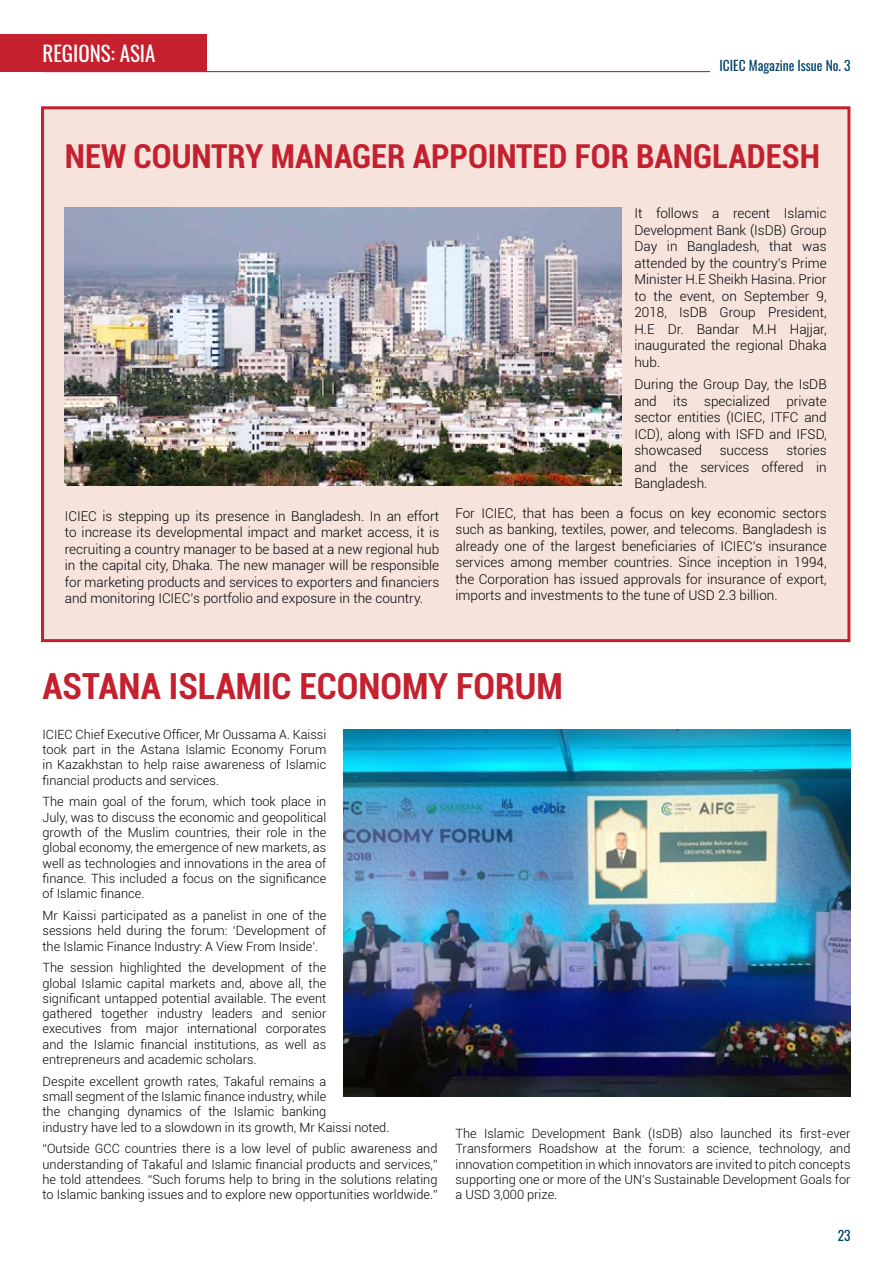
<style>
.page{position:relative;width:893px;height:1263px;background:#fff}
.page>*{position:absolute;margin:0;border:0;box-sizing:border-box;transform-origin:0 0}
.t1{font:700 condensed 36px "Roboto";color:#c4202e}
.t2{font:700 condensed 33px "Roboto";color:#c4202e}
.t3{font:21px "Oswald";color:#fff}
.t4{font:300 13.5px/16.5px "Roboto";color:#000;text-align:justify}
.t5{font:13.5px "Oswald";color:#004165}
.t6{font:300 12.75px/15.3px "Roboto";color:#000;text-align:justify}
</style>
<div class="page">
<div style="left:41px;top:106px;width:809px;height:536px;background:#f5e3dc;border:3px solid #c4202e"></div>
<div style="left:0;top:34px;width:206px;height:38px;background:#c4202e"></div>
<img style="left:343px;top:729px;width:507px;height:367px">
<img style="left:65px;top:208px;width:557px;height:277px">
<hr style="left:43px;top:71px;width:667px;height:1px;background:#c4202e">
<h3 class="t3" style="left:43px;top:35px;width:114px">REGIONS: ASIA</h3>
<p class="t5" style="left:720px;top:54px;width:132px">ICIEC Magazine Issue No. 3</p>
<h2 class="t2" style="left:65px;top:133px;width:757px">NEW COUNTRY MANAGER APPOINTED FOR BANGLADESH</h2>
<p class="t4" style="left:65px;top:507px;width:376px">ICIEC is stepping up its presence in Bangladesh. In an effort to increase its developmental impact and market access, it is recruiting a country manager to be based at a new regional hub in the capital city, Dhaka. The new manager will be responsible for marketing products and services to exporters and financiers and monitoring ICIEC’s portfolio and exposure in the country.</p>
<p class="t4" style="left:634px;top:205px;width:194px">It follows a recent Islamic Development Bank (IsDB) Group Day in Bangladesh, that was attended by the country’s Prime Minister H.E Sheikh Hasina. Prior to the event, on September 9, 2018, IsDB Group President, H.E Dr. Bandar M.H Hajjar, inaugurated the regional Dhaka hub.</p>
<p class="t4" style="left:634px;top:376px;width:194px">During the Group Day, the IsDB and its specialized private sector entities (ICIEC, ITFC and ICD), along with ISFD and IFSD, showcased</p>
<p class="t4" style="left:634px;top:442px;width:194px;text-indent:152px">stories and the services offered in Bangladesh.</p>
<p class="t4" style="left:455px;top:504px;width:373px">For ICIEC, that has been a focus on key economic sectors such as banking, textiles, power, and telecoms. Bangladesh is already one of the largest beneficiaries of ICIEC’s insurance services among member countries. Since inception in 1994, the Corporation has issued approvals for insurance of export, imports and investments to the tune of USD 2.3 billion.</p>
<p class="t4" style="left:720px;top:442px;width:50px">success</p>
<h1 class="t1" style="left:43px;top:661px;width:522px">ASTANA ISLAMIC ECONOMY FORUM</h1>
<p class="t6" style="left:43px;top:726px;width:285px">ICIEC Chief Executive Officer, Mr Oussama A. Kaissi took part in the Astana Islamic Economy Forum in Kazakhstan to help raise awareness of Islamic financial products and services.</p>
<p class="t6" style="left:43px;top:794px;width:285px">The main goal of the forum, which took place in July, was to discuss the economic and geopolitical growth of the Muslim countries, their role in the global economy, the emergence of new markets, as well as technologies and innovations in the area of finance. This included a focus on the significance of Islamic finance.</p>
<p class="t6" style="left:43px;top:907px;width:285px">Mr Kaissi participated as a panelist in one of the sessions held during the forum: ‘Development of the Islamic Finance Industry: A View From Inside’.</p>
<p class="t6" style="left:43px;top:959px;width:285px">The session highlighted the development of the global Islamic capital markets and, above all, the significant untapped potential available. The event gathered together industry leaders and senior executives from major international corporates and the Islamic financial institutions, as well as entrepreneurs and academic scholars.</p>
<p class="t6" style="left:43px;top:1073px;width:348px;text-align:left">Despite excellent growth rates, Takaful remains a<br>small segment of the Islamic finance industry, while<br>the changing dynamics of the Islamic banking<br>industry have led to a slowdown in its growth, Mr Kaissi noted.</p>
<p class="t6" style="left:43px;top:1141px;width:396px">“Outside GCC countries there is a low level of public awareness and understanding of Takaful and Islamic financial products and services,” he told attendees. “Such forums help to bring in the solutions relating to Islamic banking issues and to explore new opportunities worldwide.”</p>
<p class="t6" style="left:455px;top:1125px;width:396px">The Islamic Development Bank (IsDB) also launched its first-ever Transformers Roadshow at the forum: a science, technology, and innovation competition in which innovators are invited to pitch concepts supporting one or more of the UN’s Sustainable Development Goals for a USD 3,000 prize.</p>
<p class="t5" style="left:838px;top:1223px;width:14px">23</p>
</div>
